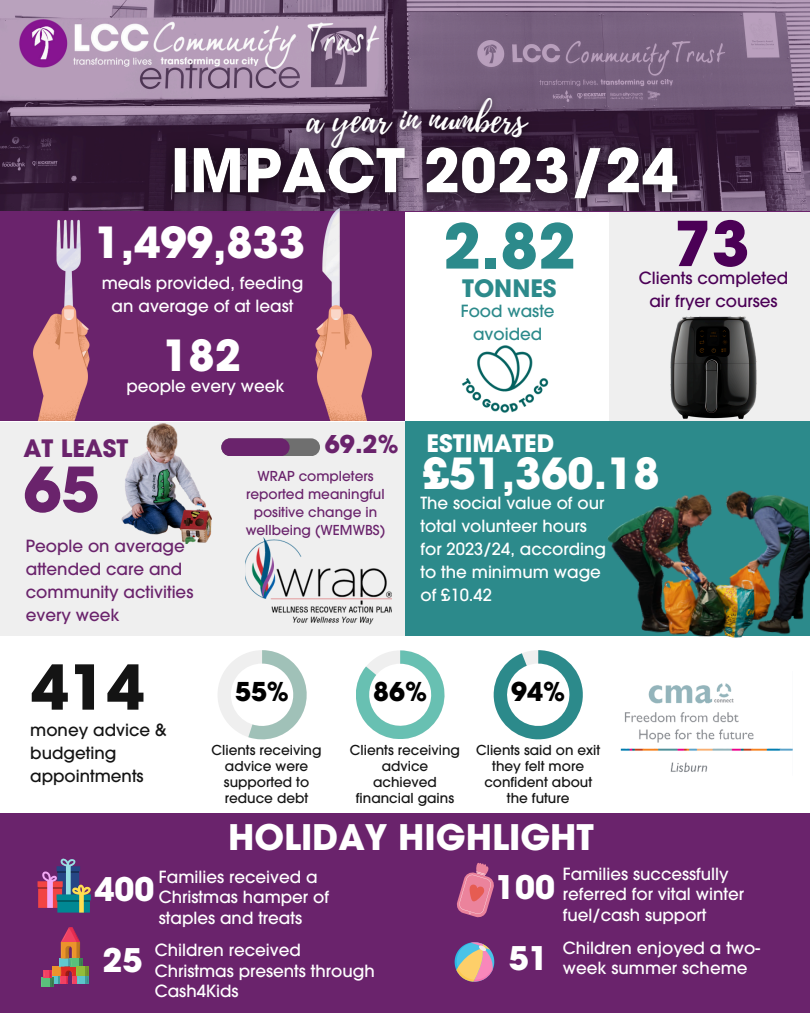
<style>
.page{position:relative;width:810px;height:1013px;background:#fff}
.page>*{position:absolute;margin:0;border:0;box-sizing:border-box;transform-origin:0 0}
.t1{font:700 61.2px "ITC Avant Garde Std";color:#2c8a8b}
.t2{font:700 61.2px "ITC Avant Garde Std";color:#141414}
.t3{font:700 61.2px "ITC Avant Garde Std";color:#4b0056}
.t4{font:700 61.2px "ITC Avant Garde Std";color:#6a236c}
.t5{font:700 42.5px "ITC Avant Garde Std";color:#fff}
.t6{font:36.1px "Playlist Script";color:#fff}
.t7{font:700 35px "ITC Avant Garde Std";color:#fff}
.t8{font:700 32.3px "ITC Avant Garde Std";color:#fff}
.t9{font:700 25.8px "ITC Avant Garde Std";color:#000}
.t10{font:700 24.3px "ITC Avant Garde Std";color:#6a236c}
.t11{font:700 23.8px "ITC Avant Garde Std";color:#fff}
.t12{font:700 23.8px "ITC Avant Garde Std";color:#6a236c}
.t13{font:700 23.8px "ITC Avant Garde Std";color:#2c8a8b}
.t14{font:500 16.7px/20.4px "ITC Avant Garde Std";color:#fff}
.t15{font:500 16.7px/23px "ITC Avant Garde Std";color:#6a236c}
.t16{font:500 16.7px/23px "ITC Avant Garde Std";color:#141414}
.t17{font:500 16.7px/23px "ITC Avant Garde Std";color:#4b0056;text-align:center}
.t18{font:500 16.7px/23px "ITC Avant Garde Std";color:#2c8a8b;text-align:center}
.t19{font:500 13.6px/15.9px "ITC Avant Garde Std";color:#141414;text-align:center}
.t20{font:500 13.6px/18.1px "ITC Avant Garde Std";color:#6a236c;text-align:center}
</style>
<div class="page">
<div style="left:610px;top:210px;width:200px;height:212px;background:#efefef"></div>
<div style="left:0;top:209px;width:405px;height:212px;background:#6a236c"></div>
<div style="left:0;top:422px;width:405px;height:213px;background:#efefef"></div>
<div style="left:405px;top:421px;width:405px;height:214px;background:#2c8a8b"></div>
<div style="left:0;top:813px;width:810px;height:199px;background:#6a236c"></div>
<svg style="left:356px;top:650px;width:88px;height:89px"></svg>
<svg style="left:218px;top:650px;width:89px;height:89px"></svg>
<svg style="left:494px;top:650px;width:89px;height:89px"></svg>
<img style="left:0;top:0;width:810px;height:210px">
<img style="left:606px;top:490px;width:204px;height:148px">
<img style="left:462px;top:345px;width:87px;height:68px">
<img style="left:620px;top:683px;width:172px;height:89px">
<img style="left:34px;top:208px;width:337px;height:212px">
<svg style="left:38px;top:858px;width:53px;height:54px"></svg>
<div style="left:54px;top:976px;width:7px;height:7px;background:#419c9b"></div>
<div style="left:50px;top:976px;width:8px;height:7px;background:#5dc5cc"></div>
<div style="left:52px;top:966px;width:8px;height:10px;background:#ec942b"></div>
<svg style="left:49px;top:977px;width:4px;height:10px"></svg>
<div style="left:41px;top:977px;width:8px;height:10px;background:#5ac07b"></div>
<div style="left:59px;top:958px;width:8px;height:8px;background:#68cad1"></div>
<div style="left:46px;top:969px;width:5px;height:8px;background:#e52c51"></div>
<div style="left:44px;top:969px;width:5px;height:8px;background:#f14163"></div>
<svg style="left:43px;top:970px;width:2px;height:8px"></svg>
<svg style="left:51px;top:970px;width:3px;height:16px"></svg>
<svg style="left:60px;top:927px;width:29px;height:56px"></svg>
<svg style="left:455px;top:942px;width:39px;height:40px"></svg>
<svg style="left:457px;top:862px;width:37px;height:56px"></svg>
<img style="left:15px;top:0;width:375px;height:139px">
<img style="left:246px;top:537px;width:146px;height:87px">
<div style="left:221px;top:438px;width:99px;height:18px;background:#6f6f6f;border-radius:9px"></div>
<div style="left:221px;top:438px;width:69px;height:18px;background:#6a236c;border-radius:9px"></div>
<img style="left:671px;top:316px;width:85px;height:102px">
<img style="left:148px;top:124px;width:555px;height:103px">
<img style="left:289px;top:82px;width:257px;height:84px">
<img style="left:121px;top:416px;width:92px;height:127px">
<p class="t6" style="left:457px;top:94px;width:72px;rotate:1deg">mbers</p>
<h2 class="t6" style="left:306px;top:95px;width:73px;rotate:-1deg">a yea</h2>
<p class="t6" style="left:378px;top:94px;width:80px">r in nu</p>
<p class="t5" style="left:95px;top:227px;width:212px">1,499,833</p>
<p class="t14" style="left:102px;top:273px;width:203px;line-height:23px;text-align:center">meals provided, feeding an average of at least</p>
<p class="t5" style="left:162px;top:340px;width:80px">182</p>
<p class="t14" style="left:127px;top:378px;width:160px">people every week</p>
<p class="t1" style="left:443px;top:223px;width:134px">2.82</p>
<p class="t18" style="left:461px;top:302px;width:95px">Food waste avoided</p>
<p class="t13" style="left:462px;top:279px;width:96px">TONNES</p>
<p class="t3" style="left:674px;top:221px;width:77px">73</p>
<p class="t17" style="left:639px;top:268px;width:151px">Clients completed air fryer courses</p>
<p class="t12" style="left:24px;top:439px;width:106px">AT LEAST</p>
<p class="t4" style="left:24px;top:466px;width:77px">65</p>
<p class="t15" style="left:26px;top:536px;width:169px">People on average attended care and community activities every week</p>
<h3 class="t2" style="left:31px;top:664px;width:115px">414</h3>
<p class="t16" style="left:30px;top:720px;width:138px">money advice &amp; budgeting appointments</p>
<h3 class="t10" style="left:325px;top:435px;width:75px">69.2%</h3>
<h6 class="t20" style="left:246px;top:468px;width:141px">WRAP completers reported meaningful positive change in wellbeing (WEMWBS)</h6>
<p class="t11" style="left:427px;top:434px;width:129px">ESTIMATED</p>
<p class="t5" style="left:423px;top:457px;width:238px">£51,360.18</p>
<p class="t14" style="left:421px;top:493px;width:187px;line-height:23px">The social value of our total volunteer hours for 2023/24, according to the minimum wage of £10.42</p>
<h3 class="t9" style="left:235px;top:681px;width:55px">55%</h3>
<h3 class="t9" style="left:373px;top:681px;width:55px">86%</h3>
<h3 class="t9" style="left:511px;top:681px;width:55px">94%</h3>
<h5 class="t19" style="left:350px;top:744px;width:112px">Clients receiving advice achieved financial gains</h5>
<p class="t19" style="left:212px;top:744px;width:112px">Clients receiving advice were supported to reduce debt</p>
<h3 class="t19" style="left:476px;top:744px;width:126px">Clients said on exit they felt more confident about the future</h3>
<p class="t7" style="left:228px;top:824px;width:367px">HOLIDAY HIGHLIGHT</p>
<p class="t8" style="left:95px;top:877px;width:61px">400</p>
<p class="t14" style="left:159px;top:868px;width:172px">Families received a<br>Christmas hamper of staples and treats</p>
<p class="t8" style="left:102px;top:947px;width:41px">25</p>
<p class="t14" style="left:155px;top:942px;width:221px">Children received<br>Christmas presents through<br>Cash4Kids</p>
<p class="t8" style="left:495px;top:875px;width:61px">100</p>
<p class="t14" style="left:563px;top:865px;width:183px">Families successfully referred for vital winter fuel/cash support</p>
<h6 class="t8" style="left:509px;top:946px;width:41px">51</h6>
<h4 class="t14" style="left:563px;top:939px;width:199px">Children enjoyed a two&shy;week summer scheme</h4>
</div>
